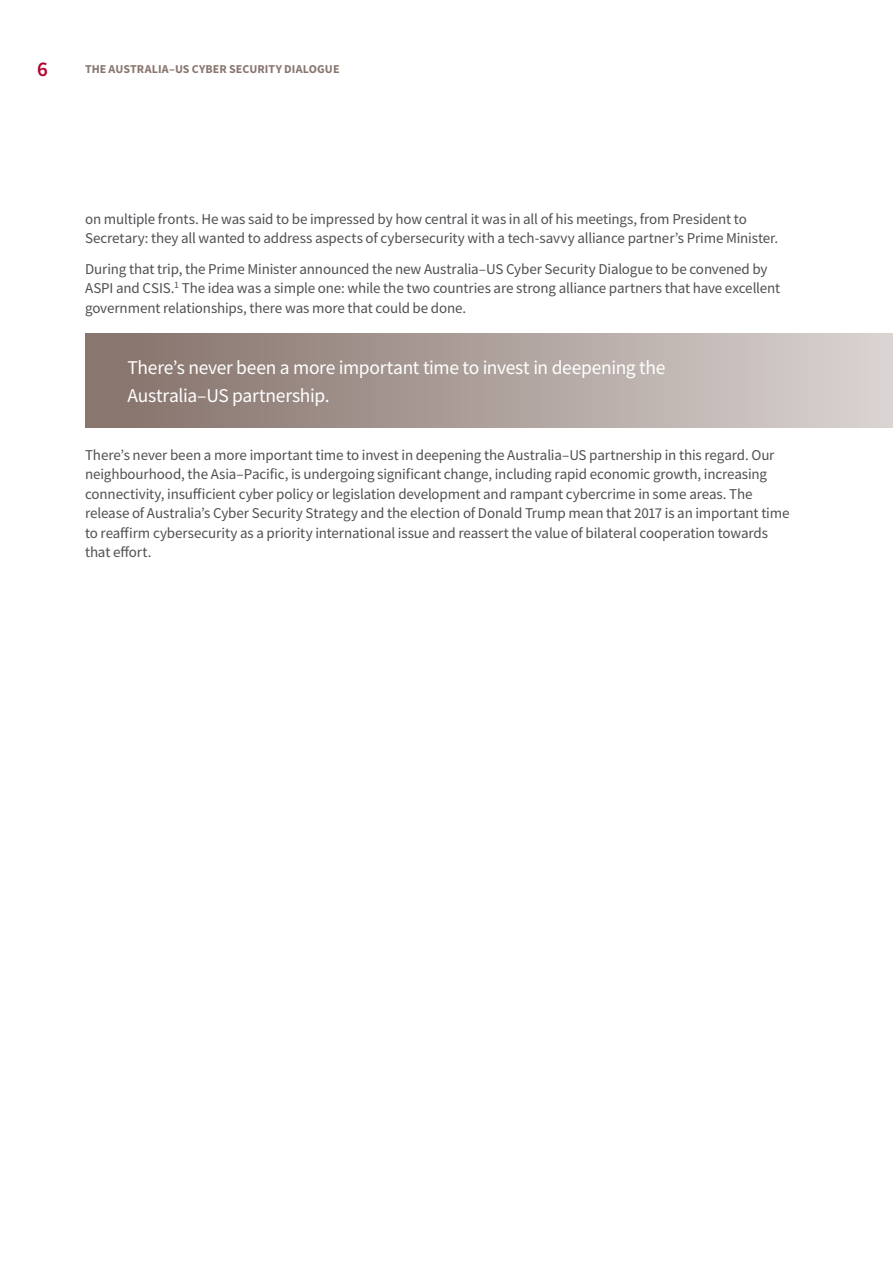
<style>
.page{position:relative;width:893px;height:1263px;background:#fff}
.page>*{position:absolute;margin:0;border:0;box-sizing:border-box;transform-origin:0 0}
.t1{font:600 21px "Source Sans Pro";color:#b3002d}
.t2{font:19.5px/28.5px "Source Sans Pro";letter-spacing:-.015em;color:#fff}
.Text{font:15px/19.5px "Source Sans Pro";letter-spacing:-.01em;color:#504f53}
.t3{font:700 12px "Source Sans Pro";letter-spacing:.005em;color:#89766f}
</style>
<div class="page">
<div style="left:85px;top:334px;width:808px;height:94px;background:linear-gradient(to right,#836f68,#d9d3d1)"></div>
<h1 class="t1" style="left:37px;top:55px;width:12px">6</h1>
<p class="t3" style="left:85px;top:60px;width:256px">THE AUSTRALIA–US CYBER SECURITY DIALOGUE</p>
<p class="Text" style="left:85px;top:209px;width:695px">on multiple fronts. He was said to be impressed by how central it was in all of his meetings, from President to<br>Secretary: they all wanted to address aspects of cybersecurity with a tech-savvy alliance partner’s Prime Minister.</p>
<p class="Text" style="left:85px;top:259px;width:697px">During that trip, the Prime Minister announced the new Australia–US Cyber Security Dialogue to be convened by<br>ASPI and CSIS.<sup>1</sup> The idea was a simple one: while the two countries are strong alliance partners that have excellent government relationships, there was more that could be done.</p>
<h2 class="t2" style="left:128px;top:353px;width:539px">There’s never been a more important time to invest in deepening the<br>Australia–US partnership.</h2>
<p class="Text" style="left:85px;top:445px;width:706px">There’s never been a more important time to invest in deepening the Australia–US partnership in this regard. Our neighbourhood, the Asia–Pacific, is undergoing significant change, including rapid economic growth, increasing connectivity, insufficient cyber policy or legislation development and rampant cybercrime in some areas. The release of Australia’s Cyber Security Strategy and the election of Donald Trump mean that 2017 is an important time to reaffirm cybersecurity as a priority international issue and reassert the value of bilateral cooperation towards that effort.</p>
</div>
